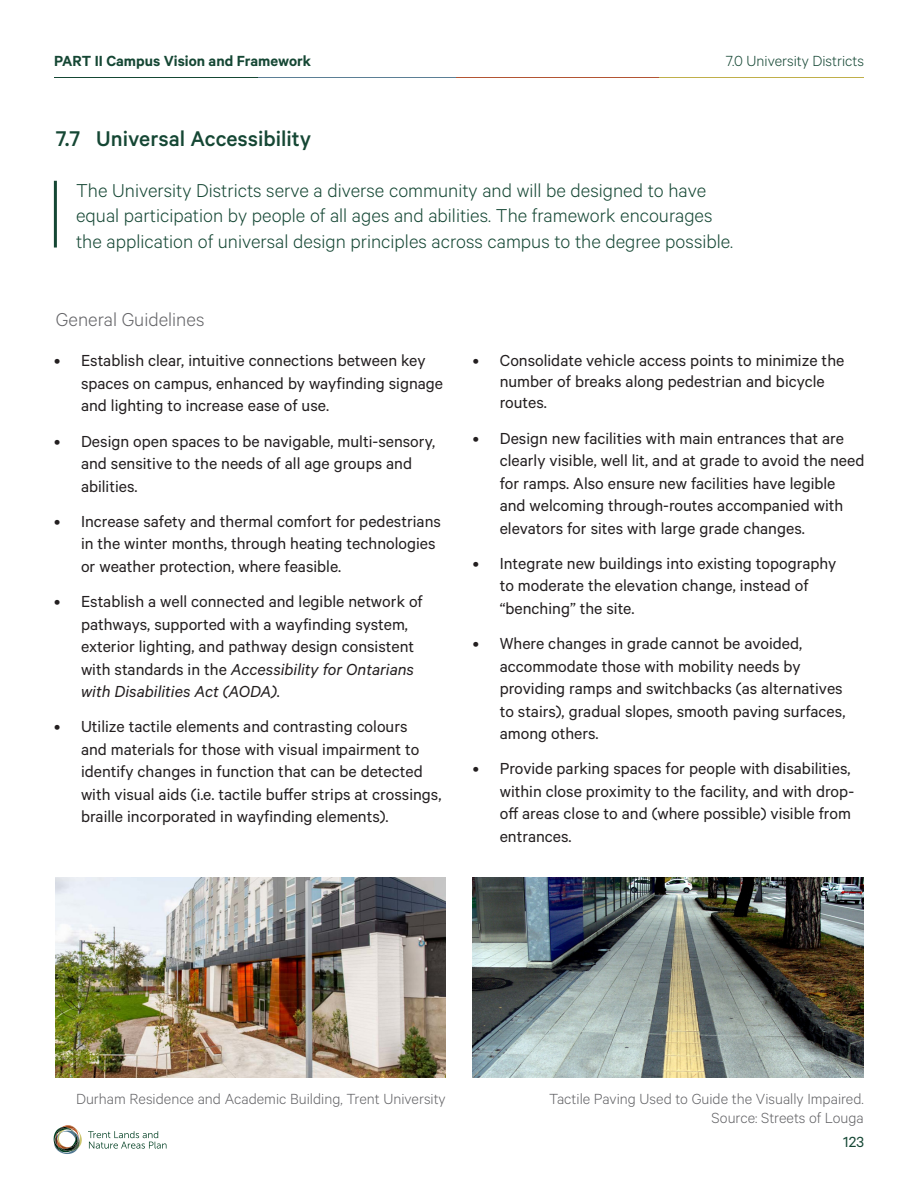
<style>
.page{position:relative;width:918px;height:1188px;background:#fff}
.page>*{position:absolute;margin:0;border:0;box-sizing:border-box;transform-origin:0 0}
.Subheader_-_14_17{font:500 24px "Calibre";color:#154734}
.Body_-_intro{font:300 21px/25.5px "Calibre";color:#154734}
.Subheader_-_14_17-2{font:300 21px "Calibre";color:#636366}
.Body_-_12_15{font:18px/22.5px "Calibre";color:#231f20}
.t1{font:300 16.5px/19.5px "Calibre";color:#636366;text-align:right}
.t2{font:600 16.5px "Calibre";color:#154734}
.t3{font:300 16.5px "Calibre";color:#154734}
.t4{font:16.5px "Calibre";color:#154734}
.s1{font-style:italic}
</style>
<div class="page">
<hr style="left:54px;top:181px;width:3px;height:67px;background:#154734">
<img style="left:56px;top:878px;width:390px;height:200px">
<img style="left:472px;top:877px;width:392px;height:201px">
<svg style="left:88px;top:1131px;width:78px;height:18px"></svg>
<svg style="left:54px;top:1125px;width:28px;height:29px"></svg>
<hr style="left:54px;top:78px;width:205px;height:1px;background:#154734">
<hr style="left:259px;top:78px;width:204px;height:1px;background:#5b7f95">
<hr style="left:456px;top:78px;width:205px;height:1px;background:#b35533">
<hr style="left:659px;top:78px;width:205px;height:1px;background:#c0af4a">
<p class="t2" style="left:54px;top:51px;width:259px">PART II Campus Vision and Framework</p>
<p class="t3" style="left:726px;top:52px;width:140px">7.0 University Districts</p>
<p class="Subheader_-_14_17" style="left:56px;top:124px;width:257px">7.7 Universal Accessibility</p>
<p class="Body_-_intro" style="left:76px;top:176px;width:659px">The University Districts serve a diverse community and will be designed to have equal participation by people of all ages and abilities. The framework encourages the application of universal design principles across campus to the degree possible.</p>
<p class="Subheader_-_14_17-2" style="left:56px;top:307px;width:150px">General Guidelines</p>
<p class="Body_-_12_15" style="left:81px;top:349px;width:364px;text-indent:-27px">• Establish clear, intuitive connections between key spaces on campus, enhanced by wayfinding signage and lighting to increase ease of use.</p>
<p class="Body_-_12_15" style="left:81px;top:429px;width:356px;text-indent:-27px">• Design open spaces to be navigable, multi-sensory, and sensitive to the needs of all age groups and abilities.</p>
<p class="Body_-_12_15" style="left:81px;top:509px;width:361px;text-indent:-27px">• Increase safety and thermal comfort for pedestrians in the winter months, through heating technologies or weather protection, where feasible.</p>
<p class="Body_-_12_15" style="left:81px;top:590px;width:343px;text-indent:-27px">• Establish a well connected and legible network of pathways, supported with a wayfinding system, exterior lighting, and pathway design consistent with standards in the <span class="s1">Accessibility for Ontarians with Disabilities Act (AODA).</span></p>
<p class="Body_-_12_15" style="left:81px;top:715px;width:362px;text-indent:-27px">• Utilize tactile elements and contrasting colours<br>and materials for those with visual impairment to identify changes in function that can be detected with visual aids (i.e. tactile buffer strips at crossings, braille incorporated in wayfinding elements).</p>
<p class="Body_-_12_15" style="left:500px;top:350px;width:346px;line-height:21px;text-indent:-27px">• Consolidate vehicle access points to minimize the number of breaks along pedestrian and bicycle routes.</p>
<p class="Body_-_12_15" style="left:500px;top:426px;width:366px;text-indent:-27px">• Design new facilities with main entrances that are clearly visible, well lit, and at grade to avoid the need for ramps. Also ensure new facilities have legible and welcoming through-routes accompanied with elevators for sites with large grade changes.</p>
<p class="Body_-_12_15" style="left:500px;top:551px;width:338px;text-indent:-27px">• Integrate new buildings into existing topography to moderate the elevation change, instead of “benching” the site.</p>
<p class="Body_-_12_15" style="left:500px;top:632px;width:347px;text-indent:-27px">• Where changes in grade cannot be avoided, accommodate those with mobility needs by providing ramps and switchbacks (as alternatives to stairs), gradual slopes, smooth paving surfaces, among others.</p>
<p class="Body_-_12_15" style="left:500px;top:757px;width:356px;text-indent:-27px">• Provide parking spaces for people with disabilities, within close proximity to the facility, and with drop&shy;off areas close to and (where possible) visible from entrances.</p>
<p class="t1" style="left:76px;top:1088px;width:371px">Durham Residence and Academic Building, Trent University</p>
<p class="t1" style="left:549px;top:1088px;width:316px">Tactile Paving Used to Guide the Visually Impaired.<br>Source: Streets of Louga</p>
<p class="t4" style="left:843px;top:1132px;width:22px">123</p>
</div>
